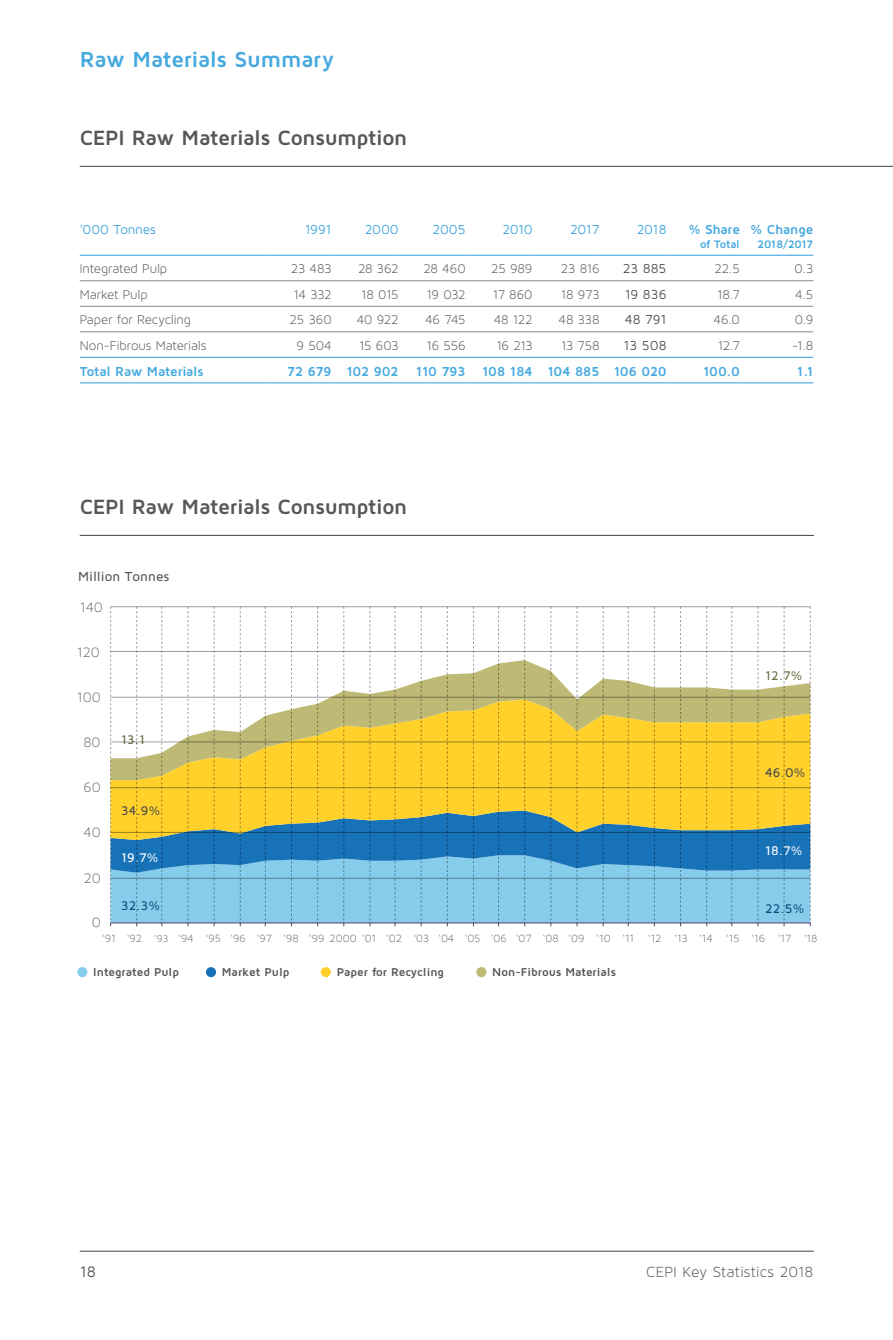
<style>
.page{position:relative;width:893px;height:1340px;background:#fff}
.page>*{position:absolute;margin:0;border:0;box-sizing:border-box;transform-origin:0 0}
.t1{font:700 22.5px "Maven Pro";letter-spacing:-.01em;color:#45a9e0}
.t2{font:700 21.38px "Maven Pro";letter-spacing:-.015em;color:#575756}
.t3{font:15.75px "Maven Pro Light 300";letter-spacing:.01em;color:#575756}
.t4{font:15.75px "Maven Pro";color:#575756}
.t5{font:14.62px "Maven Pro Light 300";color:#706f6f}
.t6{font:13.5px "Maven Pro Light 300";letter-spacing:-.01em;color:#575756}
.t7{font:700 13.5px "Maven Pro";letter-spacing:-.01em;color:#45a9e0}
.t8{font:13.5px "Maven Pro";letter-spacing:-.025em;color:#45a9e0}
.t9{font:13.5px "Maven Pro";color:#575756}
.t10{font:500 13.5px "Maven Pro";color:#575756}
.t11{font:500 13.05px "Maven Pro";color:#4d4d4c}
.t12{font:500 13.05px "Maven Pro";color:#fff}
.t13{font:500 13.05px "Maven Pro";color:#134d7b}
.t14{font:500 13.05px "Maven Pro";color:#6e6d45}
.t15{font:700 11.7px "Maven Pro";color:#575756}
.t16{font:11.25px "Maven Pro Light 300";color:#706f6f}
.t17{font:700 11.25px "Maven Pro";letter-spacing:-.025em;color:#45a9e0}
.s1{font-size:10.58px}
</style>
<div class="page">
<hr style="left:80px;top:1250px;width:734px;height:1px;background:#575756">
<hr style="left:80px;top:280px;width:185px;height:1px;background:#878787">
<hr style="left:265px;top:280px;width:67px;height:1px;background:#878787">
<hr style="left:332px;top:280px;width:67px;height:1px;background:#878787">
<hr style="left:399px;top:280px;width:67px;height:1px;background:#878787">
<hr style="left:466px;top:280px;width:67px;height:1px;background:#878787">
<hr style="left:533px;top:280px;width:67px;height:1px;background:#878787">
<hr style="left:600px;top:280px;width:66px;height:1px;background:#878787">
<hr style="left:666px;top:280px;width:74px;height:1px;background:#878787">
<hr style="left:740px;top:280px;width:73px;height:1px;background:#878787">
<hr style="left:80px;top:306px;width:185px;height:1px;background:#878787">
<hr style="left:265px;top:306px;width:67px;height:1px;background:#878787">
<hr style="left:332px;top:306px;width:67px;height:1px;background:#878787">
<hr style="left:399px;top:306px;width:67px;height:1px;background:#878787">
<hr style="left:466px;top:306px;width:67px;height:1px;background:#878787">
<hr style="left:533px;top:306px;width:67px;height:1px;background:#878787">
<hr style="left:600px;top:306px;width:66px;height:1px;background:#878787">
<hr style="left:666px;top:306px;width:74px;height:1px;background:#878787">
<hr style="left:740px;top:306px;width:73px;height:1px;background:#878787">
<hr style="left:80px;top:331px;width:185px;height:1px;background:#878787">
<hr style="left:265px;top:331px;width:67px;height:1px;background:#878787">
<hr style="left:332px;top:331px;width:67px;height:1px;background:#878787">
<hr style="left:399px;top:331px;width:67px;height:1px;background:#878787">
<hr style="left:466px;top:331px;width:67px;height:1px;background:#878787">
<hr style="left:533px;top:331px;width:67px;height:1px;background:#878787">
<hr style="left:600px;top:331px;width:66px;height:1px;background:#878787">
<hr style="left:666px;top:331px;width:74px;height:1px;background:#878787">
<hr style="left:740px;top:331px;width:73px;height:1px;background:#878787">
<hr style="left:80px;top:255px;width:185px;height:1px;background:#45a9e0">
<hr style="left:265px;top:255px;width:67px;height:1px;background:#45a9e0">
<hr style="left:332px;top:255px;width:67px;height:1px;background:#45a9e0">
<hr style="left:399px;top:255px;width:67px;height:1px;background:#45a9e0">
<hr style="left:466px;top:255px;width:67px;height:1px;background:#45a9e0">
<hr style="left:533px;top:255px;width:67px;height:1px;background:#45a9e0">
<hr style="left:600px;top:255px;width:66px;height:1px;background:#45a9e0">
<hr style="left:666px;top:255px;width:74px;height:1px;background:#45a9e0">
<hr style="left:740px;top:255px;width:73px;height:1px;background:#45a9e0">
<hr style="left:80px;top:357px;width:185px;height:1px;background:#45a9e0">
<hr style="left:265px;top:357px;width:67px;height:1px;background:#45a9e0">
<hr style="left:332px;top:357px;width:67px;height:1px;background:#45a9e0">
<hr style="left:399px;top:357px;width:67px;height:1px;background:#45a9e0">
<hr style="left:466px;top:357px;width:67px;height:1px;background:#45a9e0">
<hr style="left:533px;top:357px;width:67px;height:1px;background:#45a9e0">
<hr style="left:600px;top:357px;width:66px;height:1px;background:#45a9e0">
<hr style="left:666px;top:357px;width:74px;height:1px;background:#45a9e0">
<hr style="left:740px;top:357px;width:73px;height:1px;background:#45a9e0">
<hr style="left:80px;top:382px;width:185px;height:1px;background:#45a9e0">
<hr style="left:265px;top:382px;width:67px;height:1px;background:#45a9e0">
<hr style="left:332px;top:382px;width:67px;height:1px;background:#45a9e0">
<hr style="left:399px;top:382px;width:67px;height:1px;background:#45a9e0">
<hr style="left:466px;top:382px;width:67px;height:1px;background:#45a9e0">
<hr style="left:533px;top:382px;width:67px;height:1px;background:#45a9e0">
<hr style="left:600px;top:382px;width:66px;height:1px;background:#45a9e0">
<hr style="left:666px;top:382px;width:74px;height:1px;background:#45a9e0">
<hr style="left:740px;top:382px;width:73px;height:1px;background:#45a9e0">
<hr style="left:80px;top:535px;width:734px;height:1px;background:#575756">
<div style="left:77px;top:967px;width:10px;height:10px;background:#86cdec;border-radius:50%"></div>
<div style="left:206px;top:967px;width:10px;height:10px;background:#1872b8;border-radius:50%"></div>
<div style="left:321px;top:967px;width:10px;height:10px;background:#ffd12a;border-radius:50%"></div>
<div style="left:476px;top:967px;width:10px;height:10px;background:#beb975;border-radius:50%"></div>
<svg style="left:110px;top:606px;width:701px;height:320px"></svg>
<hr style="left:80px;top:166px;width:813px;height:1px;background:#575756">
<h1 class="t1" style="left:80px;top:45px;width:256px">Raw Materials Summary</h1>
<h2 class="t2" style="left:80px;top:124px;width:329px">CEPI Raw Materials Consumption</h2>
<p class="t8" style="left:80px;top:221px;width:78px">'000 Tonnes</p>
<p class="t8" style="left:305px;top:221px;width:28px">1991</p>
<p class="t8" style="left:365px;top:221px;width:35px">2000</p>
<p class="t8" style="left:433px;top:221px;width:34px">2005</p>
<p class="t8" style="left:502px;top:221px;width:32px">2010</p>
<p class="t8" style="left:570px;top:221px;width:31px">2017</p>
<p class="t8" style="left:637px;top:221px;width:31px">2018</p>
<p class="t7" style="left:689px;top:221px;width:53px">% Share</p>
<p class="t17" style="left:700px;top:237px;width:41px">of Total</p>
<p class="t7" style="left:751px;top:221px;width:64px">% Change</p>
<p class="t17" style="left:758px;top:237px;width:57px">2018/2017</p>
<p class="t6" style="left:80px;top:261px;width:89px">Integrated Pulp</p>
<p class="t6" style="left:291px;top:261px;width:42px">23 483</p>
<p class="t6" style="left:358px;top:261px;width:42px">28 362</p>
<p class="t6" style="left:423px;top:261px;width:44px">28 460</p>
<p class="t6" style="left:491px;top:261px;width:43px">25 989</p>
<p class="t6" style="left:561px;top:261px;width:40px">23 816</p>
<p class="t9" style="left:623px;top:260px;width:45px">23 885</p>
<p class="t6" style="left:714px;top:261px;width:27px">22.5</p>
<p class="t6" style="left:794px;top:261px;width:20px">0.3</p>
<p class="t6" style="left:80px;top:287px;width:70px">Market Pulp</p>
<p class="t6" style="left:293px;top:287px;width:40px">14 332</p>
<p class="t6" style="left:361px;top:287px;width:39px">18 015</p>
<p class="t6" style="left:426px;top:287px;width:41px">19 032</p>
<p class="t6" style="left:493px;top:287px;width:41px">17 860</p>
<p class="t6" style="left:561px;top:287px;width:40px">18 973</p>
<p class="t9" style="left:625px;top:286px;width:43px">19 836</p>
<p class="t6" style="left:717px;top:287px;width:24px">18.7</p>
<p class="t6" style="left:795px;top:287px;width:20px">4.5</p>
<p class="t6" style="left:80px;top:313px;width:113px">Paper for Recycling</p>
<p class="t6" style="left:290px;top:313px;width:44px">25 360</p>
<p class="t6" style="left:357px;top:313px;width:44px">40 922</p>
<p class="t6" style="left:425px;top:313px;width:42px">46 745</p>
<p class="t6" style="left:494px;top:313px;width:40px">48 122</p>
<p class="t6" style="left:559px;top:313px;width:43px">48 338</p>
<p class="t9" style="left:625px;top:311px;width:43px">48 791</p>
<p class="t6" style="left:713px;top:313px;width:28px">46.0</p>
<p class="t6" style="left:795px;top:313px;width:20px">0.9</p>
<p class="t6" style="left:80px;top:338px;width:128px">Non-Fibrous Materials</p>
<p class="t6" style="left:297px;top:338px;width:37px">9 504</p>
<p class="t6" style="left:359px;top:338px;width:41px">15 603</p>
<p class="t6" style="left:426px;top:338px;width:41px">16 556</p>
<p class="t6" style="left:496px;top:338px;width:38px">16 213</p>
<p class="t6" style="left:561px;top:338px;width:40px">13 758</p>
<p class="t9" style="left:623px;top:337px;width:45px">13 508</p>
<p class="t6" style="left:718px;top:338px;width:24px">12.7</p>
<p class="t6" style="left:792px;top:338px;width:23px">-1.8</p>
<p class="t7" style="left:80px;top:362px;width:125px">Total Raw Materials</p>
<p class="t7" style="left:287px;top:362px;width:113px">72 679 102 902</p>
<p class="t7" style="left:416px;top:362px;width:252px">110 793 108 184 104 885 106 020</p>
<p class="t7" style="left:703px;top:362px;width:38px">100.0</p>
<p class="t7" style="left:797px;top:362px;width:18px">1.1</p>
<h2 class="t2" style="left:80px;top:493px;width:329px">CEPI Raw Materials Consumption</h2>
<p class="t10" style="left:78px;top:567px;width:93px">Million Tonnes</p>
<p class="t5" style="left:80px;top:599px;width:25px">140</p>
<p class="t5" style="left:77px;top:644px;width:25px">120</p>
<p class="t5" style="left:77px;top:689px;width:25px">100</p>
<p class="t5" style="left:84px;top:734px;width:19px">80</p>
<p class="t5" style="left:84px;top:779px;width:19px">60</p>
<p class="t5" style="left:84px;top:824px;width:19px">40</p>
<p class="t5" style="left:84px;top:870px;width:19px">20</p>
<p class="t5" style="left:92px;top:914px;width:10px">0</p>
<p class="t14" style="left:121px;top:731px;width:25px">13.1</p>
<p class="t11" style="left:121px;top:802px;width:41px">34.9%</p>
<p class="t12" style="left:121px;top:849px;width:39px">19.7%</p>
<p class="t13" style="left:121px;top:897px;width:40px">32.3%</p>
<p class="t14" style="left:765px;top:667px;width:39px">12.7%</p>
<p class="t11" style="left:765px;top:764px;width:42px">46.0%</p>
<p class="t12" style="left:765px;top:842px;width:39px">18.7%</p>
<p class="t13" style="left:765px;top:900px;width:41px">22.5%</p>
<p class="t16" style="left:102px;top:932px;width:717px">‘91 ‘92 <span class="s1">‘93</span> ‘94 ‘95 ‘96 ‘97 ‘98 ‘99 2000 ‘01 ‘02 ‘03 ‘04 ‘05 ‘06 ‘07 ‘08 ‘09 ‘10 ‘11 ‘12 ‘13 ‘14 ‘15 ‘16 ‘17 ‘18</p>
<p class="t15" style="left:93px;top:964px;width:87px">Integrated Pulp</p>
<p class="t15" style="left:222px;top:964px;width:69px">Market Pulp</p>
<p class="t15" style="left:337px;top:964px;width:109px">Paper for Recycling</p>
<p class="t15" style="left:492px;top:964px;width:125px">Non-Fibrous Materials</p>
<p class="t4" style="left:80px;top:1262px;width:18px">18</p>
<p class="t3" style="left:646px;top:1263px;width:168px">CEPI Key Statistics 2018</p>
</div>
